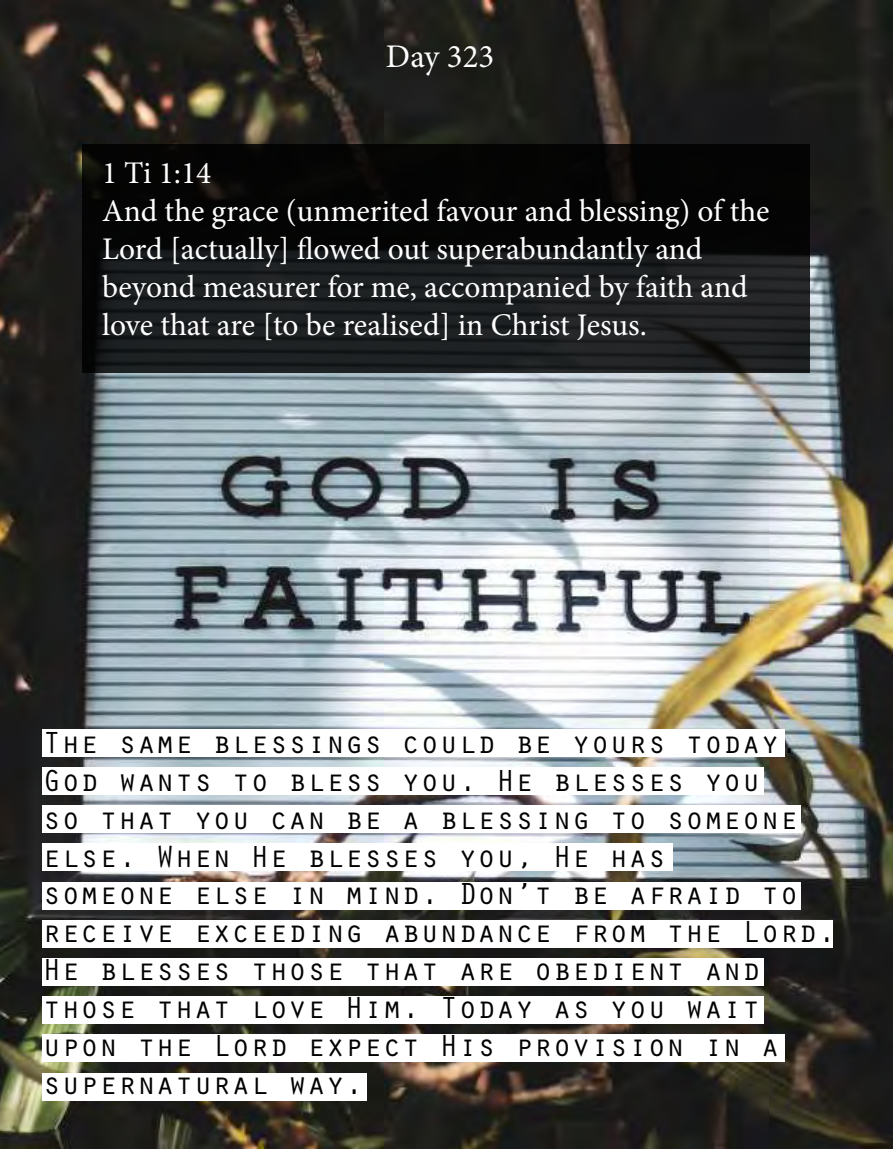
<style>
.page{position:relative;width:893px;height:1149px;background:#fff}
.page>*{position:absolute;margin:0;border:0;box-sizing:border-box;transform-origin:0 0}
.t1{font:33px "Minion Pro";color:#fff}
.t2{font:31.5px/37.8px "Orator Std";color:#000}
.t3{font:31.5px/37.8px "Minion Pro";letter-spacing:-.005em;color:#fff}
</style>
<div class="page">
<img style="left:0;top:0;width:893px;height:1148px">
<div style="left:43px;top:728px;width:742px;height:28px;background:#fff"></div>
<div style="left:43px;top:767px;width:721px;height:27px;background:#fff"></div>
<div style="left:43px;top:805px;width:758px;height:27px;background:#fff"></div>
<div style="left:43px;top:843px;width:630px;height:27px;background:#fff"></div>
<div style="left:43px;top:881px;width:758px;height:28px;background:#fff"></div>
<div style="left:43px;top:919px;width:790px;height:28px;background:#fff"></div>
<div style="left:43px;top:957px;width:721px;height:28px;background:#fff"></div>
<div style="left:43px;top:996px;width:721px;height:27px;background:#fff"></div>
<div style="left:43px;top:1034px;width:742px;height:27px;background:#fff"></div>
<div style="left:43px;top:1072px;width:324px;height:27px;background:#fff"></div>
<svg style="left:83px;top:145px;width:727px;height:228px;background:#101212"></svg>
<p class="t1" style="left:386px;top:34px;width:110px">Day 323</p>
<p class="t3" style="left:102px;top:154px;width:669px">1 Ti 1:14<br>And the grace (unmerited favour and blessing) of the Lord [actually] flowed out superabundantly and beyond measurer for me, accompanied by faith and love that are [to be realised] in Christ Jesus.</p>
<p class="t2" style="left:43px;top:722px;width:795px">The same blessings could be yours today.<br>God wants to bless you. He blesses you<br>so that you can be a blessing to someone else. When He blesses you, He has<br>someone else in mind. Don’t be afraid to receive exceeding abundance from the Lord.<br>He blesses those that are obedient and those that love Him. Today as you wait upon the Lord expect His provision in a supernatural way.</p>
</div>
